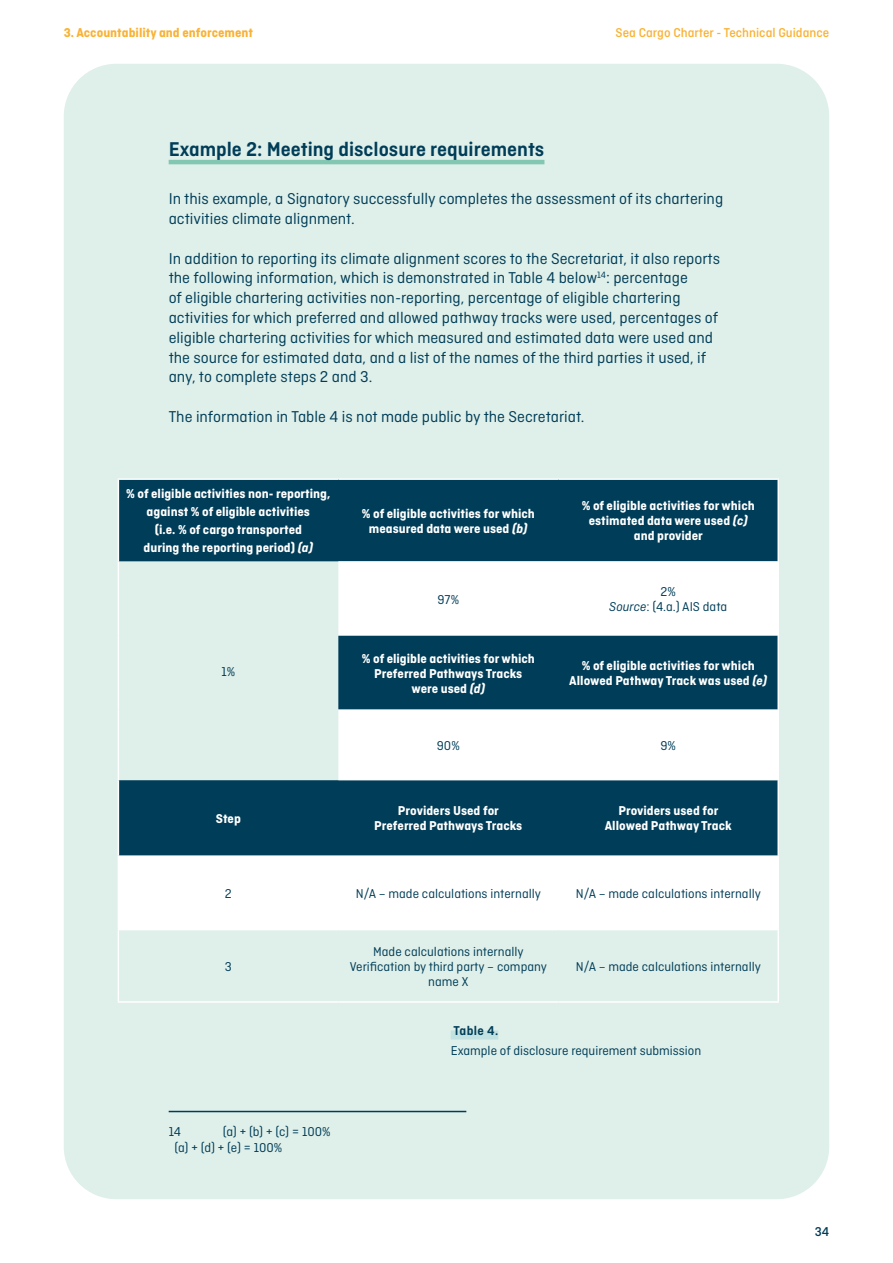
<style>
.page{position:relative;width:893px;height:1263px;background:#fff}
.page>*{position:absolute;margin:0;border:0;box-sizing:border-box;transform-origin:0 0}
.t1{font:600 21px "Ciutadella";color:#003d58}
.t2{font:16.5px/19.8px "Ciutadella";color:#003d58}
.t3{font:700 13.5px/15px "Ciutadella";color:#fff;text-align:center}
.t4{font:13.5px/15px "Ciutadella";color:#003d58;text-align:center}
.t5{font:500 13.5px "Ciutadella";color:#f9b234}
.t6{font:700 13.5px "Ciutadella";color:#f9b234}
.t7{font:600 13.5px "Ciutadella";letter-spacing:.025em;color:#003d58}
.t8{font:500 13.5px "Ciutadella";color:#003d58}
.s1{font-style:italic}
</style>
<div class="page">
<div style="left:64px;top:64px;width:765px;height:1135px;background:#dfefe9;border-radius:52px"></div>
<div style="left:119px;top:480px;width:658px;height:81px;background:#003d58"></div>
<svg style="left:119px;top:561px;width:658px;height:368px;fill:#fff"></svg>
<div style="left:338px;top:636px;width:439px;height:73px;background:#003d58"></div>
<hr style="left:118px;top:478px;width:220px;height:2px;background:#fff">
<hr style="left:118px;top:480px;width:1px;height:81px;background:#fff">
<hr style="left:338px;top:478px;width:220px;height:2px;background:#fff">
<hr style="left:558px;top:478px;width:221px;height:2px;background:#fff">
<hr style="left:777px;top:480px;width:2px;height:81px;background:#fff">
<hr style="left:118px;top:561px;width:1px;height:75px;background:#fff">
<hr style="left:777px;top:561px;width:2px;height:75px;background:#fff">
<hr style="left:118px;top:636px;width:1px;height:73px;background:#fff">
<hr style="left:777px;top:636px;width:2px;height:73px;background:#fff">
<hr style="left:118px;top:709px;width:1px;height:71px;background:#fff">
<hr style="left:777px;top:709px;width:2px;height:71px;background:#fff">
<hr style="left:118px;top:780px;width:1px;height:75px;background:#fff">
<hr style="left:777px;top:780px;width:2px;height:75px;background:#fff">
<hr style="left:118px;top:855px;width:1px;height:74px;background:#fff">
<hr style="left:777px;top:855px;width:2px;height:74px;background:#fff">
<hr style="left:118px;top:929px;width:220px;height:1px;background:#fff">
<hr style="left:118px;top:930px;width:1px;height:71px;background:#fff">
<hr style="left:338px;top:929px;width:220px;height:1px;background:#fff">
<hr style="left:558px;top:929px;width:221px;height:1px;background:#fff">
<hr style="left:777px;top:930px;width:2px;height:71px;background:#fff">
<hr style="left:118px;top:1001px;width:220px;height:2px;background:#fff">
<hr style="left:338px;top:1001px;width:220px;height:2px;background:#fff">
<hr style="left:558px;top:1001px;width:221px;height:2px;background:#fff">
<hr style="left:169px;top:160px;width:375px;height:4px;background:#82c7b1">
<hr style="left:169px;top:1111px;width:297px;height:1px;background:#003d58">
<div style="left:451px;top:1030px;width:47px;height:9px;background:#c1e2e0"></div>
<p class="t6" style="left:64px;top:25px;width:191px">3. Accountability and enforcement</p>
<p class="t5" style="left:616px;top:25px;width:215px">Sea Cargo Charter - Technical Guidance</p>
<p class="t1" style="left:169px;top:137px;width:377px">Example 2: Meeting disclosure requirements</p>
<p class="t2" style="left:169px;top:189px;width:556px">In this example, a Signatory successfully completes the assessment of its chartering activities climate alignment.</p>
<p class="t2" style="left:169px;top:248px;width:553px">In addition to reporting its climate alignment scores to the Secretariat, it also reports the following information, which is demonstrated in Table 4 below<sup>14</sup>: percentage<br>of eligible chartering activities non-reporting, percentage of eligible chartering activities for which preferred and allowed pathway tracks were used, percentages of eligible chartering activities for which measured and estimated data were used and the source for estimated data, and a list of the names of the third parties it used, if any, to complete steps 2 and 3.</p>
<p class="t2" style="left:169px;top:407px;width:417px">The information in Table 4 is not made public by the Secretariat.</p>
<p class="t3" style="left:126px;top:485px;width:206px;line-height:18px">% of eligible activities non- reporting, against % of eligible activities<br>(i.e. % of cargo transported<br>during the reporting period) <span class="s1">(a)</span></p>
<p class="t4" style="left:221px;top:664px;width:15px">1%</p>
<p class="t3" style="left:362px;top:506px;width:175px">% of eligible activities for which measured data were used <span class="s1">(b)</span></p>
<p class="t3" style="left:582px;top:498px;width:175px">% of eligible activities for which estimated data were used <span class="s1">(c) </span>and provider</p>
<p class="t4" style="left:437px;top:592px;width:23px">97%</p>
<p class="t4" style="left:609px;top:584px;width:119px">2%<br><span class="s1">Source</span>: (4.a.) AIS data</p>
<p class="t3" style="left:362px;top:651px;width:175px">% of eligible activities for which<br>Preferred Pathways Tracks were used <span class="s1">(d)</span></p>
<p class="t3" style="left:569px;top:658px;width:199px">% of eligible activities for which<br>Allowed Pathway Track was used <span class="s1">(e)</span></p>
<p class="t4" style="left:437px;top:738px;width:25px">90%</p>
<p class="t4" style="left:660px;top:738px;width:17px">9%</p>
<p class="t3" style="left:216px;top:811px;width:27px">Step</p>
<p class="t3" style="left:374px;top:803px;width:150px">Providers Used for<br>Preferred Pathways Tracks</p>
<p class="t3" style="left:605px;top:803px;width:129px">Providers used for<br>Allowed Pathway Track</p>
<p class="t4" style="left:225px;top:886px;width:8px">2</p>
<p class="t4" style="left:356px;top:886px;width:187px">N/A – made calculations internally</p>
<p class="t4" style="left:576px;top:886px;width:187px">N/A – made calculations internally</p>
<p class="t4" style="left:225px;top:959px;width:9px">3</p>
<p class="t4" style="left:350px;top:944px;width:199px">Made calculations internally<br>Verification by third party – company name X</p>
<p class="t4" style="left:576px;top:959px;width:187px">N/A – made calculations internally</p>
<p class="t7" style="left:453px;top:1023px;width:46px">Table 4.</p>
<p class="t4" style="left:451px;top:1043px;width:252px">Example of disclosure requirement submission</p>
<p class="t4" style="left:174px;top:1123px;width:158px;line-height:16.2px;text-align:left;text-indent:48px">(a) + (b) + (c) = 100% (a) + (d) + (e) = 100%</p>
<p class="t4" style="left:169px;top:1124px;width:14px">14</p>
<p class="t8" style="left:815px;top:1224px;width:16px">34</p>
</div>
